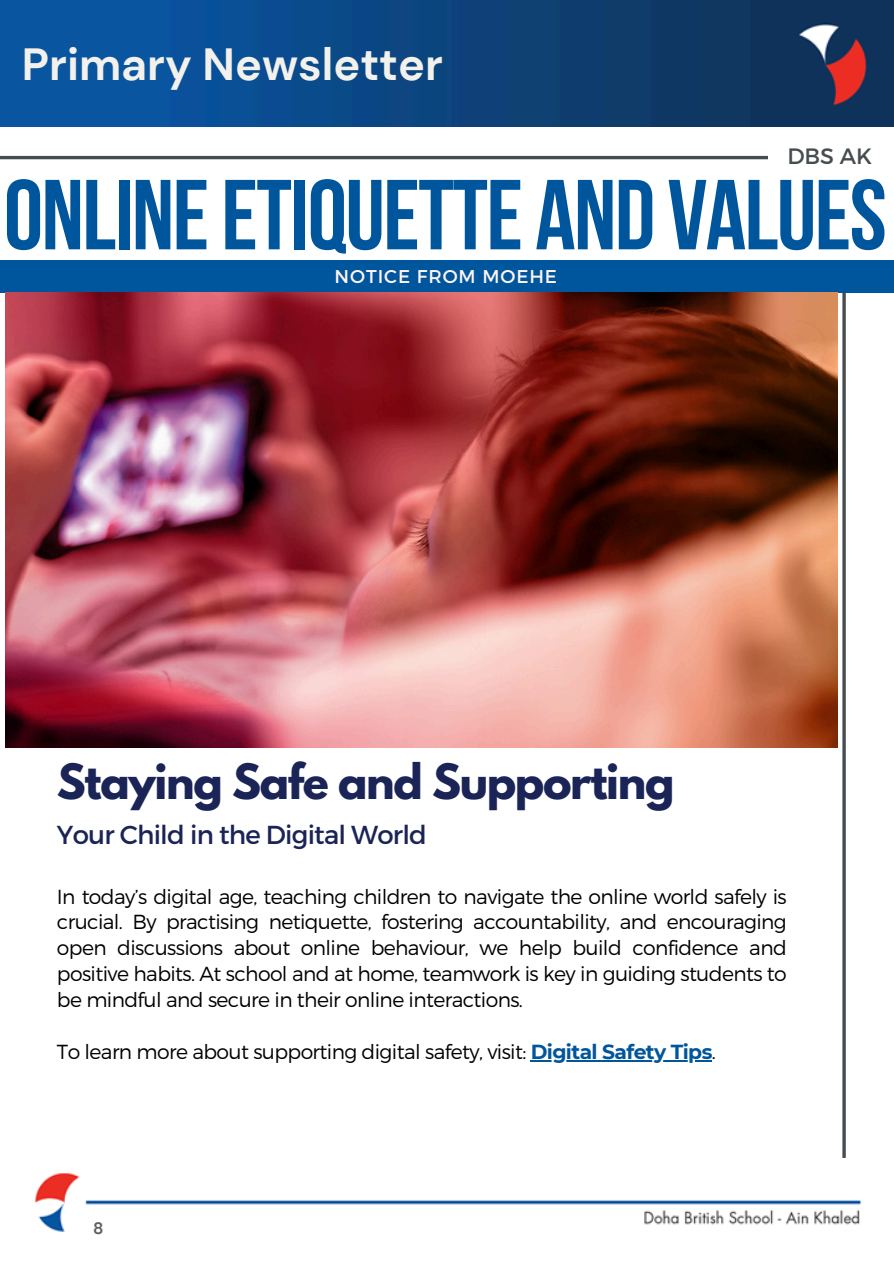
<style>
.page{position:relative;width:894px;height:1264px;background:#fff}
.page>*{position:absolute;margin:0;border:0;box-sizing:border-box;transform-origin:0 0}
.t1{font:99.15px "Bebas Neue Cyrillic";letter-spacing:-.015em;color:#00569d}
.t2{font:700 45px "DM Sans";color:#f2f1eb}
.t3{font:700 43.05px "League Spartan";letter-spacing:-.03em;color:#1b2456}
.t4{font:25.95px "Montserrat";letter-spacing:-.03em;color:#1b2456}
.t5{font:22.2px "Montserrat";color:#464d50}
.t6{font:300 20.25px/25.8px "Montserrat";letter-spacing:-.03em;color:#000;text-align:justify}
.t7{font:18.45px "Montserrat";letter-spacing:.05em;color:#fff5f5}
.t8{font:700 16.5px "DM Sans";color:#616161}
.s1{font-weight:700;color:#00569d}
</style>
<div class="page">
<img style="left:0;top:0;width:893px;height:126px">
<img style="left:35px;top:1173px;width:826px;height:59px">
<hr style="left:842px;top:276px;width:3px;height:881px;background:#454d50">
<div style="left:0;top:260px;width:893px;height:33px;background:#00569d"></div>
<hr style="left:0;top:156px;width:767px;height:3px;background:#454d50">
<img style="left:6px;top:293px;width:831px;height:454px">
<hr style="left:530px;top:1060px;width:181px;height:1px;background:#00569d">
<p class="t2" style="left:22px;top:35px;width:422px">Primary Newsletter</p>
<h2 class="t5" style="left:787px;top:142px;width:86px">DBS AK</h2>
<h4 class="t1" style="left:4px;top:175px;width:884px">ONLINEETIQUETTE AND VALUES</h4>
<p class="t7" style="left:334px;top:265px;width:224px">NOTICE FROM MOEHE</p>
<p class="t3" style="left:57px;top:760px;width:619px">Staying Safe and Supporting</p>
<h3 class="t4" style="left:57px;top:818px;width:371px">Your Child in the Digital World</h3>
<h5 class="t6" style="left:57px;top:882px;width:731px">In today’s digital age, teaching children to navigate the online world safely is crucial. By practising netiquette, fostering accountability, and encouraging open discussions about online behaviour, we help build confidence and positive habits. At school and at home, teamwork is key in guiding students to be mindful and secure in their online interactions.</h5>
<h5 class="t6" style="left:57px;top:1037px;width:660px">To learn more about supporting digital safety, visit: <span class="s1">Digital Safety Tips</span>.</h5>
<h1 class="t8" style="left:93px;top:1217px;width:12px">8</h1>
</div>
